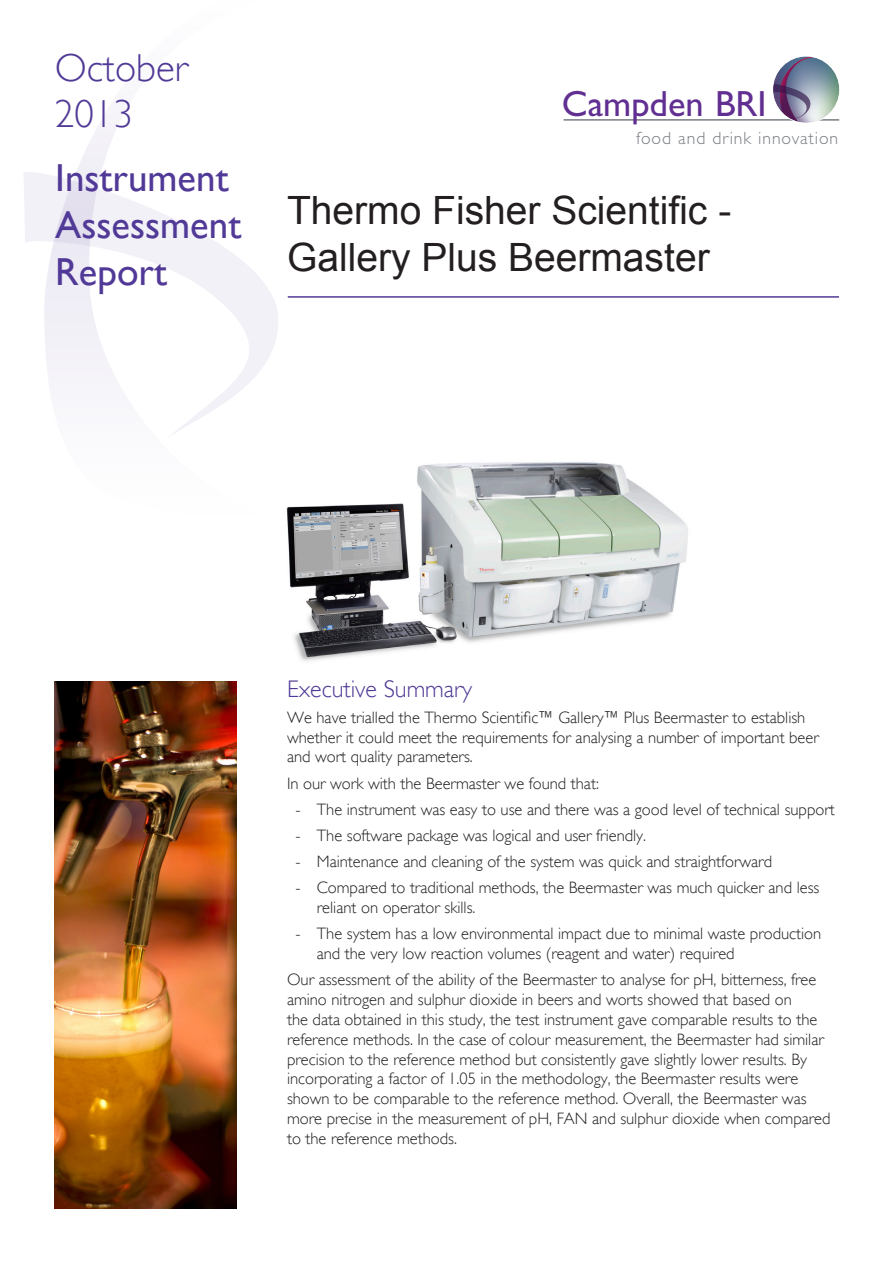
<style>
.page{position:relative;width:893px;height:1263px;background:#fff}
.page>*{position:absolute;margin:0;border:0;box-sizing:border-box;transform-origin:0 0}
.t1{font:39px/46.8px "Arial";color:#231f20}
.t2{font:39px/46.8px "Gill Sans";color:#513a97}
.t3{font:300 39px/46.8px "Gill Sans";color:#513a97}
.t4{font:36.45px "Gill Sans";color:#612f92}
.Minor_Heading{font:300 24px "Gill Sans";color:#513a97}
.t5{font:300 17.7px "Gill Sans";letter-spacing:.05em;color:#787c82}
.body_text{font:300 16.5px/19.8px "Gill Sans";color:#231f20}
</style>
<div class="page">
<svg style="left:77px;top:114px;width:211px;height:184px"></svg>
<svg style="left:24px;top:171px;width:256px;height:265px"></svg>
<hr style="left:564px;top:119px;width:275px;height:2px;background:#787c82">
<img style="left:773px;top:56px;width:66px;height:67px;border-radius:33px">
<div style="left:772px;top:56px;width:68px;height:68px;border:2px solid #fff;border-radius:50%"></div>
<hr style="left:288px;top:296px;width:551px;height:2px;background:#513a97">
<img style="left:54px;top:681px;width:182px;height:528px">
<img style="left:259px;top:403px;width:429px;height:258px">
<h1 class="t3" style="left:55px;top:44px;width:134px">October<br>2013</h1>
<h1 class="t2" style="left:55px;top:155px;width:187px">Instrument<br>Assessment<br>Report</h1>
<h2 class="t4" style="left:562px;top:83px;width:206px">Campden BRI</h2>
<p class="t5" style="left:636px;top:128px;width:204px">food and drink innovation</p>
<p class="t1" style="left:287px;top:187px;width:446px">Thermo Fisher Scientific -<br>Gallery Plus Beermaster</p>
<p class="Minor_Heading" style="left:287px;top:674px;width:186px">Executive Summary</p>
<p class="body_text" style="left:287px;top:707px;width:533px">We have trialled the Thermo Scientific™ Gallery™ Plus Beermaster to establish whether it could meet the requirements for analysing a number of important beer and wort quality parameters.</p>
<p class="body_text" style="left:287px;top:773px;width:313px">In our work with the Beermaster we found that:</p>
<p class="body_text" style="left:296px;top:799px;width:541px">- The instrument was easy to use and there was a good level of technical support</p>
<p class="body_text" style="left:296px;top:825px;width:352px">- The software package was logical and user friendly.</p>
<p class="body_text" style="left:296px;top:852px;width:478px">- Maintenance and cleaning of the system was quick and straightforward</p>
<p class="body_text" style="left:317px;top:878px;width:504px;text-indent:-21px">- Compared to traditional methods, the Beermaster was much quicker and less reliant on operator skills.</p>
<p class="body_text" style="left:317px;top:924px;width:506px;text-indent:-21px">- The system has a low environmental impact due to minimal waste production and the very low reaction volumes (reagent and water) required</p>
<p class="body_text" style="left:287px;top:970px;width:545px">Our assessment of the ability of the Beermaster to analyse for pH, bitterness, free amino nitrogen and sulphur dioxide in beers and worts showed that based on<br>the data obtained in this study, the test instrument gave comparable results to the reference methods. In the case of colour measurement, the Beermaster had similar precision to the reference method but consistently gave slightly lower results. By incorporating a factor of 1.05 in the methodology, the Beermaster results were shown to be comparable to the reference method. Overall, the Beermaster was more precise in the measurement of pH, FAN and sulphur dioxide when compared to the reference methods.</p>
</div>
